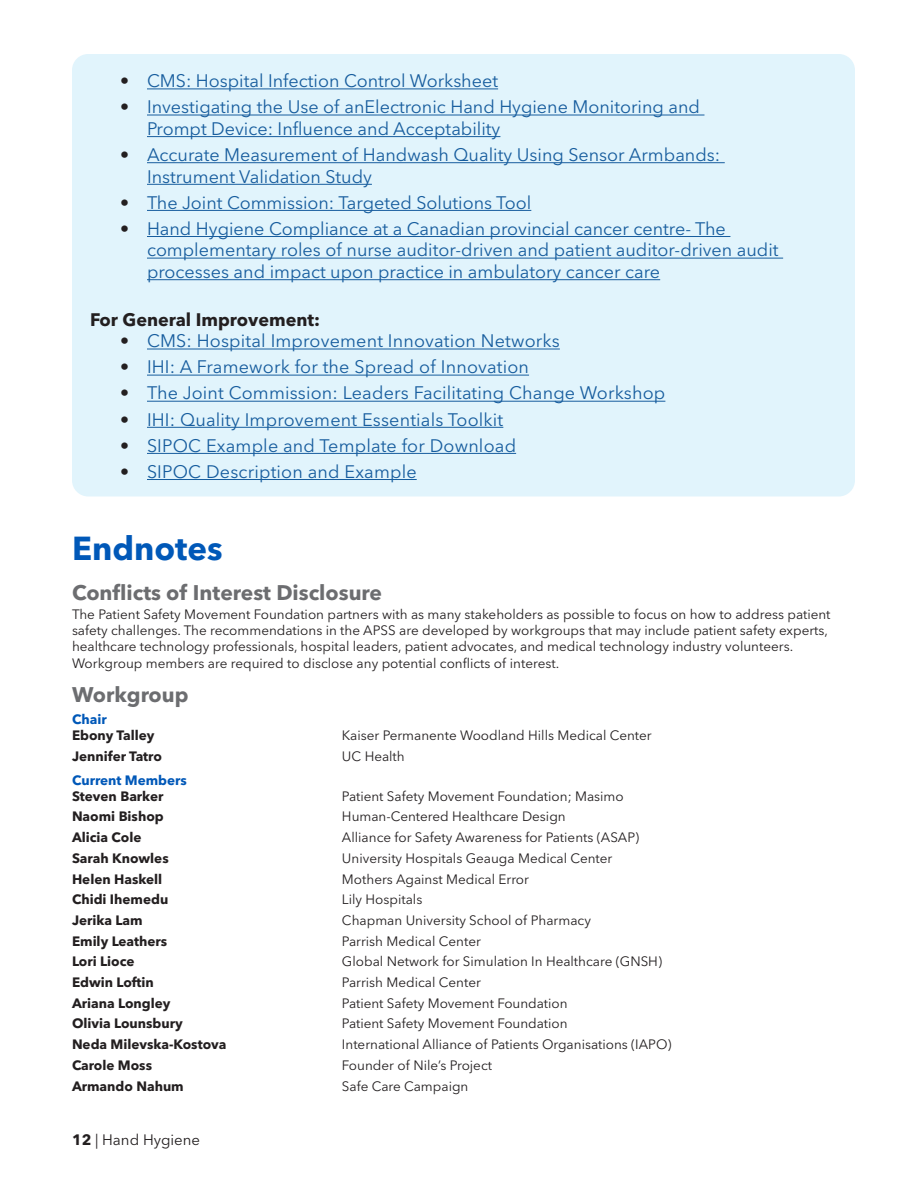
<style>
.page{position:relative;width:918px;height:1188px;background:#fff}
.page>*{position:absolute;margin:0;border:0;box-sizing:border-box;transform-origin:0 0}
.Heading_1{font:700 33px "Avenir Next LT Pro";color:#0058b8}
.Heading_2{font:700 21px "Avenir Next LT Pro";color:#6c6d70}
.t1{font:18px/21.6px "Avenir Next LT Pro";color:#175d9e}
.Resources_Subhead{font:700 18px "Avenir Next LT Pro";color:#231f20}
.t2{font:15px "Avenir Next LT Pro";color:#231f20}
.Workgroup{font:13.5px "Avenir Next LT Pro";color:#231f20}
.Endnotes{font:13.5px/16.2px "Avenir Next LT Pro";color:#231f20}
.Workgroup-2{font:700 13.5px "Avenir Next LT Pro";color:#231f20}
.Workgroup_Subheader{font:700 13.5px "Avenir Next LT Pro";color:#0058b8}
.s1{color:#231f20}
.s2{font-weight:700}
</style>
<div class="page">
<div style="left:72px;top:54px;width:783px;height:442px;background:#e1f4fc;border-radius:16px"></div>
<hr style="left:147px;top:88px;width:351px;height:1px;background:#175d9e">
<hr style="left:147px;top:115px;width:557px;height:1px;background:#175d9e">
<hr style="left:147px;top:136px;width:353px;height:1px;background:#175d9e">
<hr style="left:147px;top:162px;width:578px;height:1px;background:#175d9e">
<hr style="left:147px;top:184px;width:225px;height:1px;background:#175d9e">
<hr style="left:147px;top:210px;width:384px;height:1px;background:#175d9e">
<hr style="left:147px;top:236px;width:583px;height:1px;background:#175d9e">
<hr style="left:147px;top:258px;width:636px;height:1px;background:#175d9e">
<hr style="left:147px;top:279px;width:513px;height:1px;background:#175d9e">
<hr style="left:147px;top:349px;width:413px;height:1px;background:#175d9e">
<hr style="left:147px;top:375px;width:382px;height:1px;background:#175d9e">
<hr style="left:147px;top:401px;width:518px;height:1px;background:#175d9e">
<hr style="left:147px;top:427px;width:356px;height:1px;background:#175d9e">
<hr style="left:147px;top:453px;width:369px;height:1px;background:#175d9e">
<hr style="left:147px;top:479px;width:270px;height:1px;background:#175d9e">
<p class="t1" style="left:120px;top:70px;width:380px"><span class="s1">•</span> CMS: Hospital Infection Control Worksheet</p>
<p class="t1" style="left:147px;top:96px;width:554px;text-indent:-27px"><span class="s1">•</span> Investigating the Use of anElectronic Hand Hygiene Monitoring and<br>Prompt Device: Influence and Acceptability</p>
<p class="t1" style="left:147px;top:144px;width:575px;text-indent:-27px"><span class="s1">•</span> Accurate Measurement of Handwash Quality Using Sensor Armbands:<br>Instrument Validation Study</p>
<p class="t1" style="left:120px;top:192px;width:413px"><span class="s1">•</span> The Joint Commission: Targeted Solutions Tool</p>
<p class="t1" style="left:147px;top:218px;width:633px;text-indent:-27px"><span class="s1">•</span> Hand Hygiene Compliance at a Canadian provincial cancer centre- The complementary roles of nurse auditor-driven and patient auditor-driven audit processes and impact upon practice in ambulatory cancer care</p>
<p class="Resources_Subhead" style="left:90px;top:308px;width:232px">For General Improvement:</p>
<p class="t1" style="left:120px;top:330px;width:441px"><span class="s1">•</span> CMS: Hospital Improvement Innovation Networks</p>
<p class="t1" style="left:120px;top:356px;width:411px"><span class="s1">•</span> IHI: A Framework for the Spread of Innovation</p>
<p class="t1" style="left:120px;top:382px;width:547px"><span class="s1">•</span> The Joint Commission: Leaders Facilitating Change Workshop</p>
<p class="t1" style="left:120px;top:408px;width:385px"><span class="s1">•</span> IHI: Quality Improvement Essentials Toolkit</p>
<p class="t1" style="left:120px;top:435px;width:398px"><span class="s1">•</span> SIPOC Example and Template for Download</p>
<p class="t1" style="left:120px;top:461px;width:298px"><span class="s1">•</span> SIPOC Description and Example</p>
<p class="Heading_1" style="left:72px;top:528px;width:152px">Endnotes</p>
<p class="Heading_2" style="left:72px;top:580px;width:312px">Conflicts of Interest Disclosure</p>
<p class="Endnotes" style="left:72px;top:606px;width:760px">The Patient Safety Movement Foundation partners with as many stakeholders as possible to focus on how to address patient safety challenges. The recommendations in the APSS are developed by workgroups that may include patient safety experts, healthcare technology professionals, hospital leaders, patient advocates, and medical technology industry volunteers.<br>Workgroup members are required to disclose any potential conflicts of interest.</p>
<p class="Heading_2" style="left:72px;top:682px;width:118px">Workgroup</p>
<p class="Workgroup_Subheader" style="left:72px;top:711px;width:36px">Chair</p>
<p class="Workgroup-2" style="left:72px;top:727px;width:84px">Ebony Talley</p>
<p class="Workgroup" style="left:342px;top:727px;width:311px">Kaiser Permanente Woodland Hills Medical Center</p>
<p class="Workgroup-2" style="left:72px;top:748px;width:91px">Jennifer Tatro</p>
<p class="Workgroup" style="left:342px;top:748px;width:64px">UC Health</p>
<p class="Workgroup_Subheader" style="left:72px;top:772px;width:116px">Current Members</p>
<p class="Workgroup-2" style="left:72px;top:788px;width:93px">Steven Barker</p>
<p class="Workgroup" style="left:342px;top:788px;width:283px">Patient Safety Movement Foundation; Masimo</p>
<p class="Workgroup-2" style="left:72px;top:808px;width:93px">Naomi Bishop</p>
<p class="Workgroup" style="left:342px;top:809px;width:225px">Human-Centered Healthcare Design</p>
<p class="Workgroup-2" style="left:72px;top:829px;width:71px">Alicia Cole</p>
<p class="Workgroup" style="left:342px;top:829px;width:299px">Alliance for Safety Awareness for Patients (ASAP)</p>
<p class="Workgroup-2" style="left:72px;top:850px;width:98px">Sarah Knowles</p>
<p class="Workgroup" style="left:342px;top:850px;width:272px">University Hospitals Geauga Medical Center</p>
<p class="Workgroup-2" style="left:72px;top:871px;width:92px">Helen Haskell</p>
<p class="Workgroup" style="left:342px;top:871px;width:189px">Mothers Against Medical Error</p>
<p class="Workgroup-2" style="left:72px;top:891px;width:98px">Chidi Ihemedu</p>
<p class="Workgroup" style="left:342px;top:891px;width:82px">Lily Hospitals</p>
<p class="Workgroup-2" style="left:72px;top:912px;width:72px">Jerika Lam</p>
<p class="Workgroup" style="left:342px;top:912px;width:250px">Chapman University School of Pharmacy</p>
<p class="Workgroup-2" style="left:72px;top:933px;width:97px">Emily Leathers</p>
<p class="Workgroup" style="left:342px;top:933px;width:140px">Parrish Medical Center</p>
<p class="Workgroup-2" style="left:72px;top:953px;width:64px">Lori Lioce</p>
<p class="Workgroup" style="left:342px;top:954px;width:322px">Global Network for Simulation In Healthcare (GNSH)</p>
<p class="Workgroup-2" style="left:72px;top:974px;width:83px">Edwin Loftin</p>
<p class="Workgroup" style="left:342px;top:974px;width:140px">Parrish Medical Center</p>
<p class="Workgroup-2" style="left:72px;top:995px;width:100px">Ariana Longley</p>
<p class="Workgroup" style="left:342px;top:995px;width:227px">Patient Safety Movement Foundation</p>
<p class="Workgroup-2" style="left:72px;top:1015px;width:112px">Olivia Lounsbury</p>
<p class="Workgroup" style="left:342px;top:1016px;width:227px">Patient Safety Movement Foundation</p>
<p class="Workgroup-2" style="left:72px;top:1036px;width:156px">Neda Milevska-Kostova</p>
<p class="Workgroup" style="left:342px;top:1036px;width:331px">International Alliance of Patients Organisations (IAPO)</p>
<p class="Workgroup-2" style="left:72px;top:1057px;width:82px">Carole Moss</p>
<p class="Workgroup" style="left:342px;top:1057px;width:152px">Founder of Nile’s Project</p>
<p class="Workgroup-2" style="left:72px;top:1078px;width:113px">Armando Nahum</p>
<p class="Workgroup" style="left:342px;top:1078px;width:128px">Safe Care Campaign</p>
<p class="t2" style="left:72px;top:1131px;width:130px"><span class="s2">12</span> | Hand Hygiene</p>
</div>
